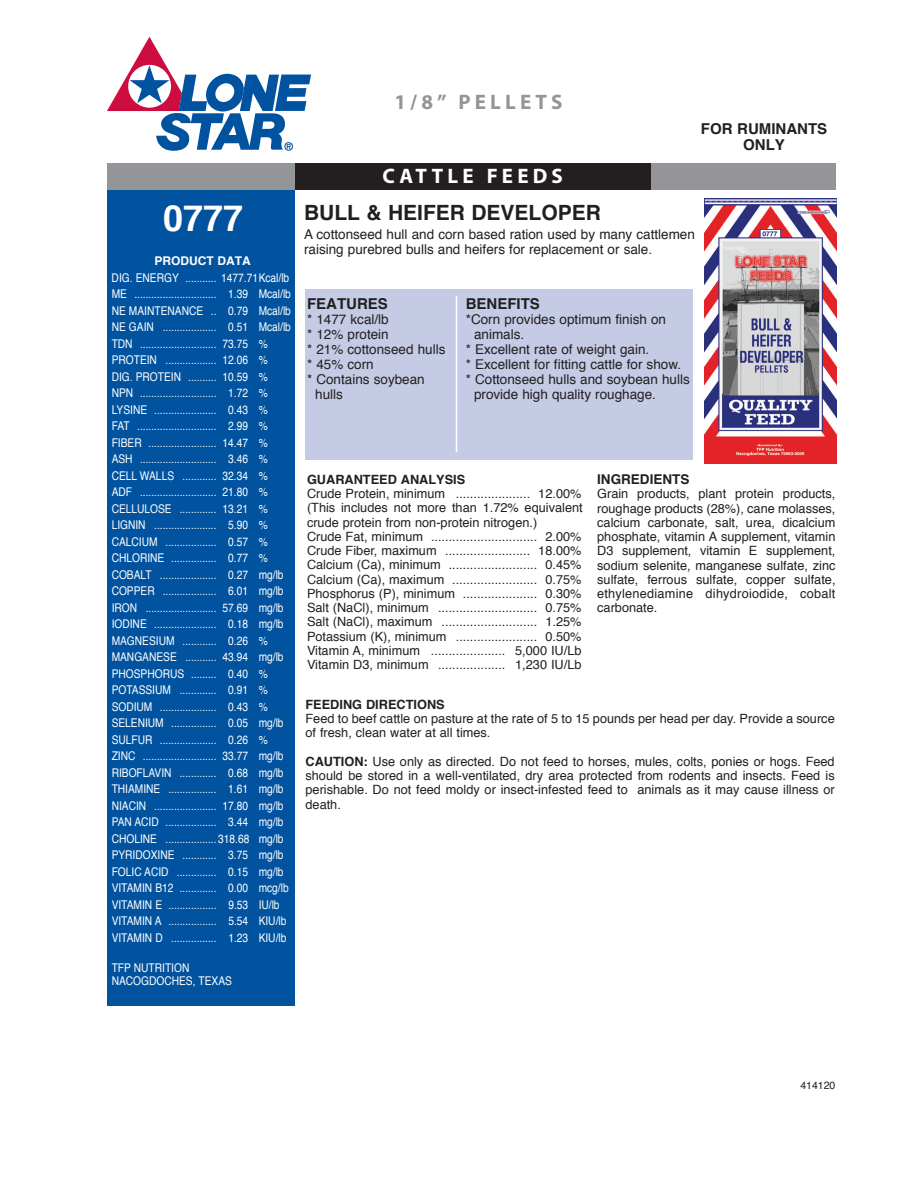
<style>
.page{position:relative;width:918px;height:1188px;background:#fff}
.page>*{position:absolute;margin:0;border:0;box-sizing:border-box;transform-origin:0 0}
.t1{font:700 36px "Helvetica";color:#fff}
.t2{font:700 21px "Helvetica";color:#231f20}
.t3{font:700 21px "Myriad Pro";letter-spacing:.2em;color:#fff}
.t4{font:700 21px "Myriad Pro";letter-spacing:.2em;color:#939598}
.t5{font:700 15px/16.5px "Helvetica";color:#231f20;text-align:center}
.t6{font:13.5px/15px "Helvetica";color:#231f20}
.t7{font:700 13.5px "Helvetica";color:#231f20}
.t8{font:12.75px/14.2px "Helvetica";color:#231f20}
.t9{font:700 12.75px "Helvetica";color:#231f20}
.t10{font:12px/16.5px "Helvetica";color:#fff;scale:.85 1}
.t11{font:700 12px "Helvetica";color:#fff}
.t12{font:10.5px "Helvetica";color:#231f20}
.s1{font-weight:700}
</style>
<div class="page">
<div style="left:305px;top:289px;width:388px;height:171px;background:#c5cbe5"></div>
<svg style="left:107px;top:37px;width:204px;height:114px"></svg>
<div style="left:108px;top:190px;width:187px;height:815px;background:#0153a0"></div>
<div style="left:650px;top:164px;width:186px;height:26px;background:#939598"></div>
<div style="left:107px;top:164px;width:188px;height:26px;background:#939598"></div>
<div style="left:295px;top:164px;width:355px;height:26px;background:#231f20"></div>
<hr style="left:456px;top:296px;width:1px;height:156px;background:#fff">
<img style="left:705px;top:199px;width:132px;height:265px">
<h1 class="t1" style="left:163px;top:195px;width:82px">0777</h1>
<p class="t11" style="left:155px;top:254px;width:98px">PRODUCT DATA</p>
<p class="t10" style="left:112px;top:270px;width:212px">DIG. ENERGY ........... 1477.71Kcal/lb ME ............................. 1.39 Mcal/lb NE MAINTENANCE .. 0.79 Mcal/lb NE GAIN ................... 0.51 Mcal/lb TDN ........................... 73.75 % PROTEIN .................. 12.06 % DIG. PROTEIN .......... 10.59 % NPN ........................... 1.72 % LYSINE ...................... 0.43 %<br>FAT ............................ 2.99 % FIBER ........................ 14.47 % ASH ........................... 3.46 % CELL WALLS ............ 32.34 % ADF ........................... 21.80 % CELLULOSE ............. 13.21 % LIGNIN ...................... 5.90 % CALCIUM .................. 0.57 % CHLORINE ................ 0.77 % COBALT .................... 0.27 mg/lb COPPER ................... 6.01 mg/lb IRON ......................... 57.69 mg/lb IODINE ...................... 0.18 mg/lb MAGNESIUM ............ 0.26 % MANGANESE ........... 43.94 mg/lb PHOSPHORUS ......... 0.40 % POTASSIUM ............. 0.91 % SODIUM .................... 0.43 % SELENIUM ................ 0.05 mg/lb SULFUR .................... 0.26 % ZINC .......................... 33.77 mg/lb RIBOFLAVIN ............. 0.68 mg/lb THIAMINE ................. 1.61 mg/lb NIACIN ...................... 17.80 mg/lb PAN ACID .................. 3.44 mg/lb CHOLINE .................. 318.68 mg/lb PYRIDOXINE ............ 3.75 mg/lb FOLIC ACID .............. 0.15 mg/lb VITAMIN B12 ............. 0.00 mcg/lb VITAMIN E ................. 9.53 IU/lb VITAMIN A ................. 5.54 KIU/lb VITAMIN D ................ 1.23 KIU/lb</p>
<p class="t10" style="left:112px;top:961px;width:143px;line-height:13.5px">TFP NUTRITION<br>NACOGDOCHES, TEXAS</p>
<h2 class="t4" style="left:394px;top:88px;width:170px">1/8” PELLETS</h2>
<h2 class="t3" style="left:382px;top:162px;width:182px">CATTLE FEEDS</h2>
<p class="t5" style="left:701px;top:120px;width:128px">FOR RUMINANTS<br>ONLY</p>
<h2 class="t2" style="left:304px;top:199px;width:298px">BULL &amp; HEIFER DEVELOPER</h2>
<p class="t6" style="left:304px;top:227px;width:392px">A cottonseed hull and corn based ration used by many cattlemen raising purebred bulls and heifers for replacement or sale.</p>
<p class="t5" style="left:307px;top:295px;width:82px">FEATURES</p>
<p class="t6" style="left:307px;top:312px;width:83px">* 1477 kcal/lb</p>
<p class="t6" style="left:307px;top:327px;width:83px">* 12% protein</p>
<p class="t6" style="left:307px;top:342px;width:140px">* 21% cottonseed hulls</p>
<p class="t6" style="left:307px;top:357px;width:68px">* 45% corn</p>
<p class="t6" style="left:307px;top:372px;width:119px">* Contains soybean</p>
<p class="t6" style="left:315px;top:387px;width:29px">hulls</p>
<p class="t5" style="left:466px;top:295px;width:76px">BENEFITS</p>
<p class="t6" style="left:466px;top:312px;width:202px">*Corn provides optimum finish on</p>
<p class="t6" style="left:474px;top:327px;width:52px">animals.</p>
<p class="t6" style="left:466px;top:342px;width:185px">* Excellent rate of weight gain.</p>
<p class="t6" style="left:466px;top:357px;width:217px">* Excellent for fitting cattle for show.</p>
<p class="t6" style="left:466px;top:372px;width:226px">* Cottonseed hulls and soybean hulls</p>
<p class="t6" style="left:474px;top:387px;width:183px">provide high quality roughage.</p>
<p class="t9" style="left:307px;top:471px;width:160px">GUARANTEED ANALYSIS</p>
<p class="t8" style="left:307px;top:487px;width:277px">Crude Protein, minimum ..................... 12.00% (This includes not more than 1.72% equivalent crude protein from non-protein nitrogen.)<br>Crude Fat, minimum .............................. 2.00% Crude Fiber, maximum ........................ 18.00% Calcium (Ca), minimum ......................... 0.45% Calcium (Ca), maximum ........................ 0.75% Phosphorus (P), minimum ..................... 0.30% Salt (NaCl), minimum ............................ 0.75% Salt (NaCl), maximum ........................... 1.25% Potassium (K), minimum ....................... 0.50% Vitamin A, minimum ..................... 5,000 IU/Lb Vitamin D3, minimum ................... 1,230 IU/Lb</p>
<p class="t7" style="left:597px;top:471px;width:94px">INGREDIENTS</p>
<p class="t8" style="left:597px;top:487px;width:240px;text-align:justify">Grain products, plant protein products, roughage products (28%), cane molasses, calcium carbonate, salt, urea, dicalcium phosphate, vitamin A supplement, vitamin D3 supplement, vitamin E supplement, sodium selenite, manganese sulfate, zinc sulfate, ferrous sulfate, copper sulfate, ethylenediamine dihydroiodide, cobalt carbonate.</p>
<p class="t9" style="left:306px;top:696px;width:141px">FEEDING DIRECTIONS</p>
<p class="t8" style="left:306px;top:712px;width:531px">Feed to beef cattle on pasture at the rate of 5 to 15 pounds per head per day. Provide a source of fresh, clean water at all times.</p>
<p class="t8" style="left:306px;top:755px;width:531px;text-align:justify"><span class="s1">CAUTION:</span> Use only as directed. Do not feed to horses, mules, colts, ponies or hogs. Feed should be stored in a well-ventilated, dry area protected from rodents and insects. Feed is perishable. Do not feed moldy or insect-infested feed to animals as it may cause illness or death.</p>
<p class="t12" style="left:800px;top:1078px;width:37px">414120</p>
</div>
